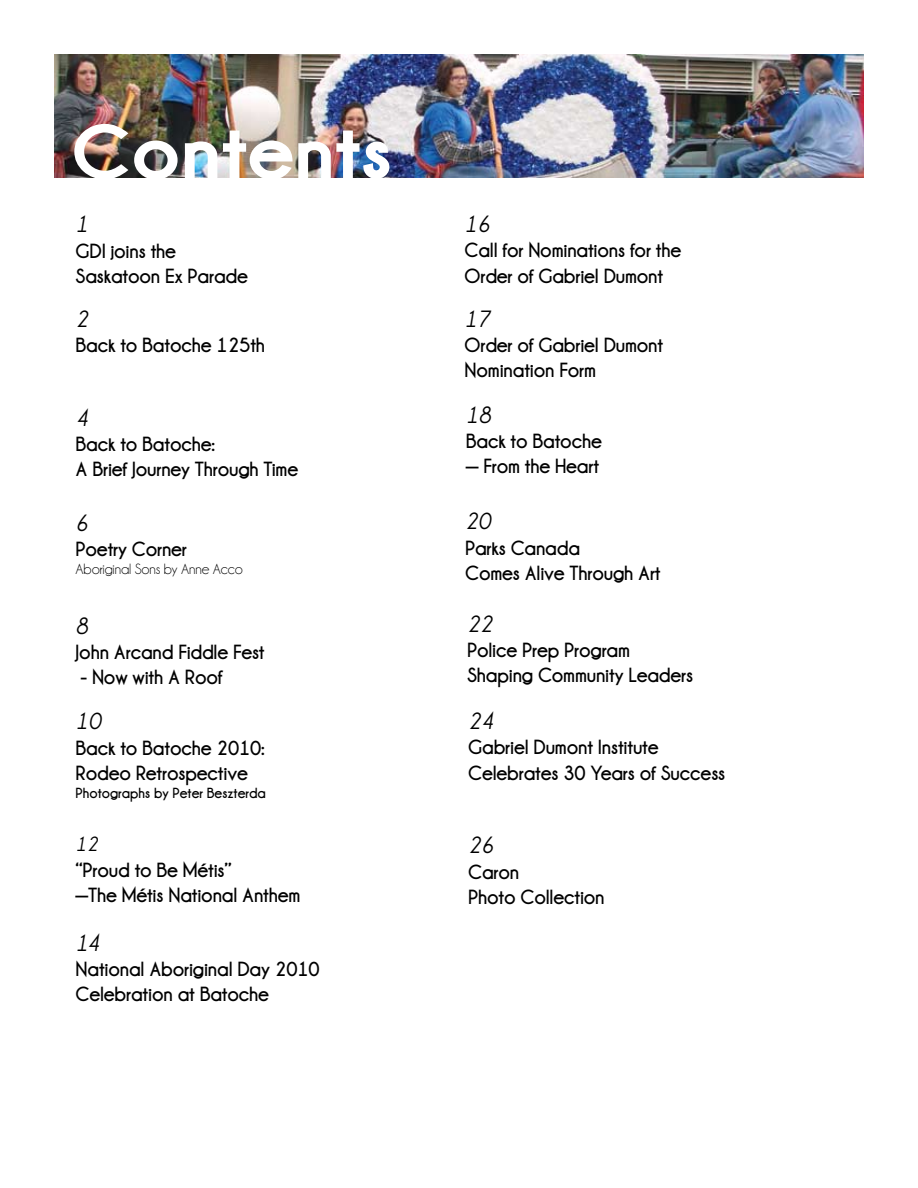
<style>
.page{position:relative;width:918px;height:1188px;background:#fff}
.page>*{position:absolute;margin:0;border:0;box-sizing:border-box;transform-origin:0 0}
.t1{font:700 79.5px "Champagne&Limousines Thick";color:#fff;scale:1.1 1}
.t2{font:italic 700 24px "Champagne&Limousines";color:#000}
.t3{font:21px/25.2px "Champagne&Limousines Thick";letter-spacing:-.01em;color:#000}
.t4{font:italic 700 21px "Champagne&Limousines";color:#000}
.t5{font:15px "Champagne&Limousines Thick";color:#000}
.t6{font:15px "Champagne&Limousines";letter-spacing:-.01em;color:#000}
</style>
<div class="page">
<img style="left:54px;top:54px;width:810px;height:123px">
<h1 class="t1" style="left:71px;top:104px;width:294px">Contents</h1>
<p class="t2" style="left:76px;top:211px;width:14px">1</p>
<p class="t3" style="left:76px;top:238px;width:174px">GDI joins the<br>Saskatoon Ex Parade</p>
<p class="t2" style="left:76px;top:305px;width:14px">2</p>
<p class="t3" style="left:76px;top:333px;width:191px">Back to Batoche 125th</p>
<p class="t2" style="left:76px;top:404px;width:14px">4</p>
<p class="t3" style="left:76px;top:432px;width:224px">Back to Batoche:<br>A Brief Journey Through Time</p>
<p class="t2" style="left:76px;top:509px;width:14px">6</p>
<p class="t3" style="left:76px;top:537px;width:113px">Poetry Corner</p>
<p class="t6" style="left:76px;top:561px;width:169px">Aboriginal Sons by Anne Acco</p>
<p class="t2" style="left:76px;top:612px;width:14px">8</p>
<p class="t3" style="left:76px;top:639px;width:191px">John Arcand Fiddle Fest</p>
<p class="t3" style="left:81px;top:665px;width:143px">- Now with A Roof</p>
<p class="t2" style="left:76px;top:708px;width:27px">10</p>
<p class="t3" style="left:76px;top:735px;width:191px">Back to Batoche 2010:<br>Rodeo Retrospective</p>
<p class="t5" style="left:76px;top:784px;width:192px">Photographs by Peter Beszterda</p>
<p class="t4" style="left:76px;top:832px;width:24px">12</p>
<p class="t3" style="left:76px;top:857px;width:226px">“Proud to Be Métis”<br>—The Métis National Anthem</p>
<p class="t2" style="left:76px;top:929px;width:26px">14</p>
<p class="t3" style="left:76px;top:956px;width:246px">National Aboriginal Day 2010<br>Celebration at Batoche</p>
<p class="t2" style="left:465px;top:210px;width:27px">16</p>
<p class="t3" style="left:465px;top:238px;width:218px">Call for Nominations for the<br>Order of Gabriel Dumont</p>
<p class="t2" style="left:465px;top:305px;width:27px">17</p>
<p class="t3" style="left:465px;top:333px;width:200px">Order of Gabriel Dumont<br>Nomination Form</p>
<p class="t2" style="left:466px;top:401px;width:27px">18</p>
<p class="t3" style="left:466px;top:429px;width:138px">Back to Batoche</p>
<p class="t3" style="left:466px;top:454px;width:135px">— From the Heart</p>
<p class="t2" style="left:465px;top:508px;width:27px">20</p>
<p class="t3" style="left:465px;top:535px;width:197px">Parks Canada<br>Comes Alive Through Art</p>
<p class="t2" style="left:467px;top:610px;width:27px">22</p>
<p class="t3" style="left:467px;top:638px;width:228px">Police Prep Program<br>Shaping Community Leaders</p>
<p class="t2" style="left:468px;top:708px;width:27px">24</p>
<p class="t3" style="left:468px;top:735px;width:259px">Gabriel Dumont Institute<br>Celebrates 30 Years of Success</p>
<p class="t2" style="left:468px;top:832px;width:27px">26</p>
<p class="t3" style="left:468px;top:859px;width:138px">Caron<br>Photo Collection</p>
</div>
